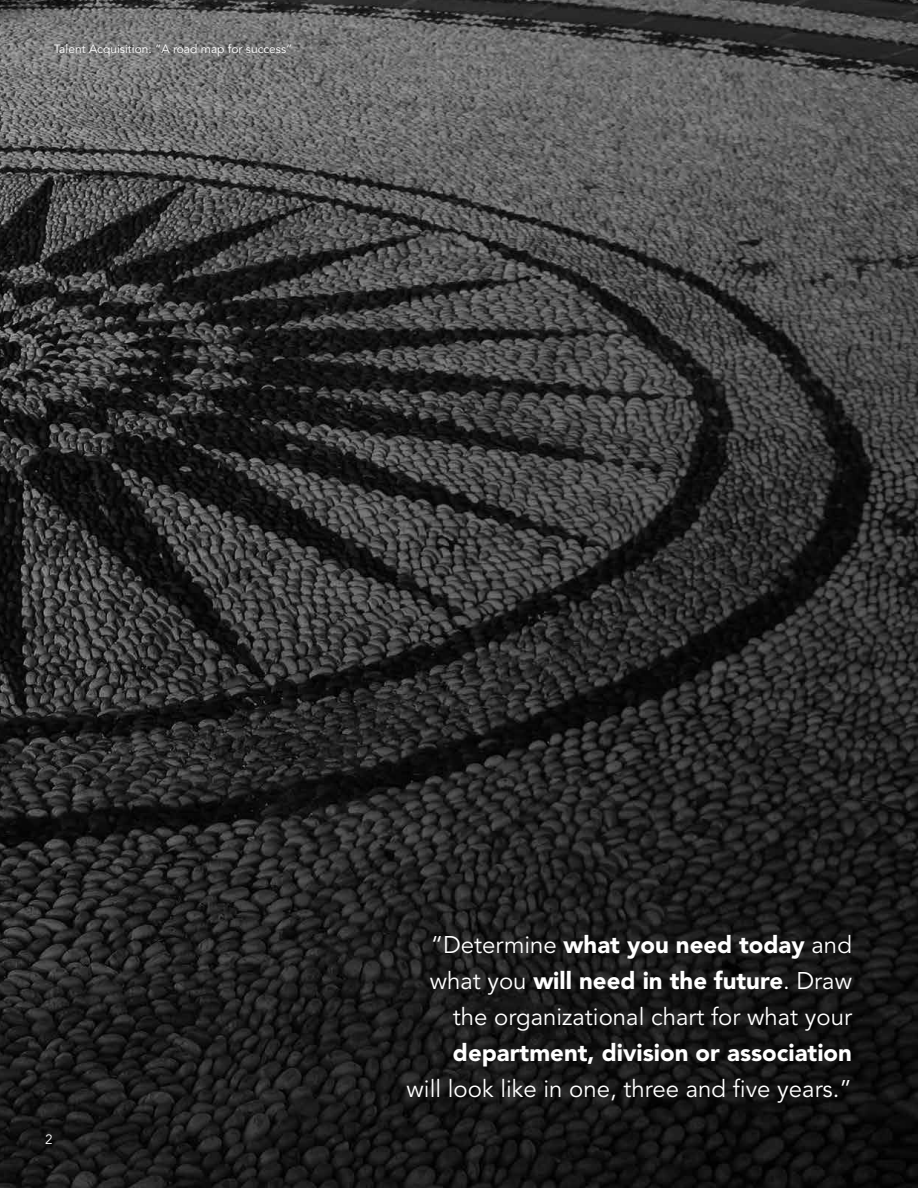
<style>
.page{position:relative;width:918px;height:1188px;background:#fff}
.page>*{position:absolute;margin:0;border:0;box-sizing:border-box;transform-origin:0 0}
.t1{font:24px/36px "Avenir LT Std";color:#fff;text-align:right}
.t2{font:900 24px "Avenir LT Std";color:#fff}
.t3{font:13.5px "Avenir LT Std";color:#fff}
.t4{font:12px "Avenir LT Std";color:#fff}
.s1{font-weight:900}
</style>
<div class="page">
<img style="left:0;top:0;width:918px;height:1188px">
<p class="t4" style="left:54px;top:42px;width:240px">Talent Acquisition: “A road map for success”</p>
<p class="t3" style="left:45px;top:1132px;width:9px">2</p>
<p class="t1" style="left:430px;top:928px;width:424px">“Determine <span class="s1">what you need today</span> and what you <span class="s1">will need in the future</span>. Draw the organizational chart for what your</p>
<p class="t2" style="left:453px;top:1038px;width:401px">department, division or association</p>
<p class="t1" style="left:407px;top:1072px;width:447px">will look like in one, three and five years.”</p>
</div>
